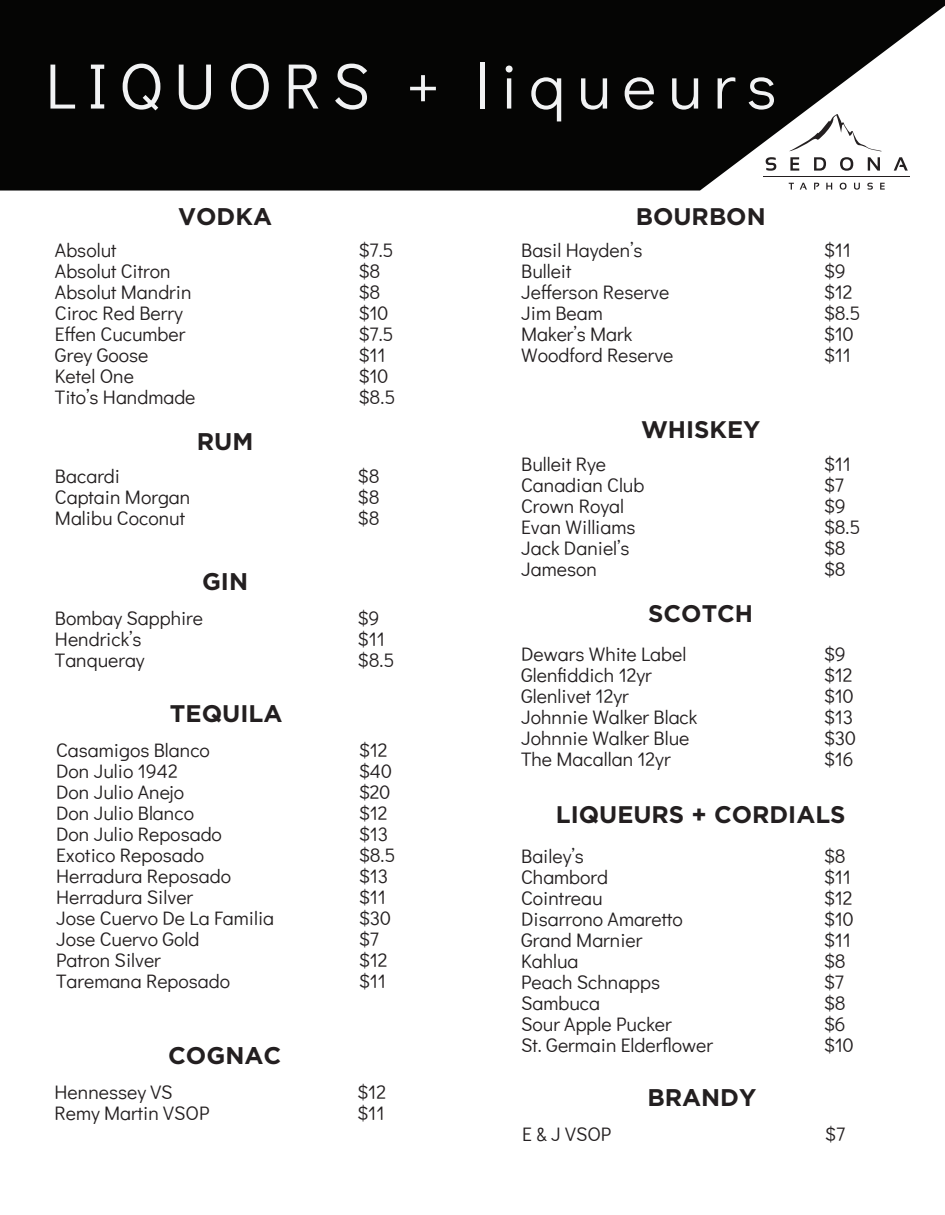
<style>
.page{position:relative;width:945px;height:1215px;background:#fff}
.page>*{position:absolute;margin:0;border:0;box-sizing:border-box;transform-origin:0 0}
.t1{font:64.5px "Didact Gothic";letter-spacing:.175em;color:#f2f3f4}
.t2{font:700 24.15px "Gotham";color:#231f20}
.t3{font:700 24px "Gotham";color:#231f20}
.t4{font:19.5px "Didact Gothic";color:#231f20}
.t5{font:19.35px "Didact Gothic";color:#231f20}
</style>
<div class="page">
<svg style="left:0;top:0;width:945px;height:191px;background:#1e1e1e"></svg>
<hr style="left:764px;top:176px;width:146px;height:1px;background:#231f20">
<svg style="left:789px;top:114px;width:93px;height:37px"></svg>
<svg style="left:766px;top:157px;width:10px;height:14px"></svg>
<svg style="left:790px;top:157px;width:9px;height:14px"></svg>
<svg style="left:814px;top:157px;width:12px;height:14px"></svg>
<svg style="left:840px;top:157px;width:13px;height:14px"></svg>
<svg style="left:868px;top:157px;width:12px;height:14px"></svg>
<svg style="left:894px;top:157px;width:14px;height:14px"></svg>
<svg style="left:789px;top:183px;width:5px;height:7px"></svg>
<svg style="left:800px;top:183px;width:7px;height:7px"></svg>
<svg style="left:814px;top:183px;width:5px;height:7px"></svg>
<svg style="left:826px;top:183px;width:6px;height:7px"></svg>
<svg style="left:840px;top:183px;width:7px;height:7px"></svg>
<svg style="left:854px;top:183px;width:6px;height:7px"></svg>
<svg style="left:867px;top:183px;width:6px;height:7px"></svg>
<svg style="left:880px;top:183px;width:5px;height:7px"></svg>
<h1 class="t1" style="left:45px;top:36px;width:733px">LIQUORS + liqueurs</h1>
<p class="t3" style="left:178px;top:201px;width:95px">VODKA</p>
<p class="t3" style="left:636px;top:201px;width:131px">BOURBON</p>
<p class="t4" style="left:55px;top:235px;width:63px">Absolut</p>
<p class="t4" style="left:358px;top:235px;width:37px">$7.5</p>
<p class="t4" style="left:55px;top:256px;width:117px">Absolut Citron</p>
<p class="t4" style="left:358px;top:256px;width:24px">$8</p>
<p class="t4" style="left:55px;top:277px;width:138px">Absolut Mandrin</p>
<p class="t4" style="left:358px;top:277px;width:24px">$8</p>
<p class="t4" style="left:55px;top:298px;width:129px">Ciroc Red Berry</p>
<p class="t4" style="left:358px;top:298px;width:32px">$10</p>
<p class="t4" style="left:55px;top:319px;width:132px">Effen Cucumber</p>
<p class="t4" style="left:358px;top:319px;width:37px">$7.5</p>
<p class="t4" style="left:55px;top:340px;width:95px">Grey Goose</p>
<p class="t4" style="left:358px;top:340px;width:29px">$11</p>
<p class="t4" style="left:55px;top:361px;width:81px">Ketel One</p>
<p class="t4" style="left:358px;top:361px;width:32px">$10</p>
<p class="t4" style="left:55px;top:382px;width:142px">Tito’s Handmade</p>
<p class="t4" style="left:358px;top:382px;width:39px">$8.5</p>
<p class="t2" style="left:197px;top:425px;width:58px">RUM</p>
<p class="t4" style="left:55px;top:461px;width:67px">Bacardi</p>
<p class="t4" style="left:357px;top:461px;width:24px">$8</p>
<p class="t4" style="left:55px;top:482px;width:137px">Captain Morgan</p>
<p class="t4" style="left:357px;top:482px;width:24px">$8</p>
<p class="t4" style="left:55px;top:503px;width:132px">Malibu Coconut</p>
<p class="t4" style="left:357px;top:503px;width:24px">$8</p>
<p class="t2" style="left:202px;top:565px;width:48px">GIN</p>
<p class="t4" style="left:55px;top:603px;width:150px">Bombay Sapphire</p>
<p class="t4" style="left:357px;top:603px;width:24px">$9</p>
<p class="t4" style="left:55px;top:624px;width:88px">Hendrick’s</p>
<p class="t4" style="left:357px;top:624px;width:29px">$11</p>
<p class="t4" style="left:55px;top:645px;width:91px">Tanqueray</p>
<p class="t4" style="left:357px;top:645px;width:39px">$8.5</p>
<p class="t3" style="left:170px;top:698px;width:114px">TEQUILA</p>
<p class="t5" style="left:56px;top:735px;width:155px">Casamigos Blanco</p>
<p class="t5" style="left:358px;top:735px;width:31px">$12</p>
<p class="t5" style="left:56px;top:756px;width:123px">Don Julio 1942</p>
<p class="t5" style="left:358px;top:756px;width:35px">$40</p>
<p class="t5" style="left:56px;top:777px;width:129px">Don Julio Anejo</p>
<p class="t5" style="left:358px;top:777px;width:34px">$20</p>
<p class="t5" style="left:56px;top:798px;width:139px">Don Julio Blanco</p>
<p class="t5" style="left:358px;top:798px;width:31px">$12</p>
<p class="t5" style="left:56px;top:819px;width:167px">Don Julio Reposado</p>
<p class="t5" style="left:358px;top:819px;width:31px">$13</p>
<p class="t5" style="left:56px;top:840px;width:149px">Exotico Reposado</p>
<p class="t5" style="left:358px;top:840px;width:39px">$8.5</p>
<p class="t5" style="left:56px;top:861px;width:176px">Herradura Reposado</p>
<p class="t5" style="left:358px;top:861px;width:31px">$13</p>
<p class="t5" style="left:56px;top:882px;width:139px">Herradura Silver</p>
<p class="t5" style="left:358px;top:882px;width:29px">$11</p>
<p class="t5" style="left:56px;top:903px;width:220px">Jose Cuervo De La Familia</p>
<p class="t5" style="left:358px;top:903px;width:34px">$30</p>
<p class="t5" style="left:56px;top:924px;width:145px">Jose Cuervo Gold</p>
<p class="t5" style="left:358px;top:924px;width:22px">$7</p>
<p class="t5" style="left:56px;top:945px;width:106px">Patron Silver</p>
<p class="t5" style="left:358px;top:945px;width:31px">$12</p>
<p class="t5" style="left:56px;top:966px;width:176px">Taremana Reposado</p>
<p class="t5" style="left:358px;top:966px;width:29px">$11</p>
<p class="t2" style="left:168px;top:1039px;width:115px">COGNAC</p>
<p class="t4" style="left:55px;top:1077px;width:120px">Hennessey VS</p>
<p class="t4" style="left:357px;top:1077px;width:31px">$12</p>
<p class="t4" style="left:55px;top:1098px;width:156px">Remy Martin VSOP</p>
<p class="t4" style="left:357px;top:1098px;width:29px">$11</p>
<p class="t4" style="left:521px;top:235px;width:123px">Basil Hayden’s</p>
<p class="t4" style="left:823px;top:235px;width:29px">$11</p>
<p class="t4" style="left:521px;top:256px;width:52px">Bulleit</p>
<p class="t4" style="left:823px;top:256px;width:24px">$9</p>
<p class="t4" style="left:521px;top:277px;width:150px">Jefferson Reserve</p>
<p class="t4" style="left:823px;top:277px;width:31px">$12</p>
<p class="t4" style="left:521px;top:298px;width:83px">Jim Beam</p>
<p class="t4" style="left:823px;top:298px;width:39px">$8.5</p>
<p class="t4" style="left:521px;top:319px;width:113px">Maker’s Mark</p>
<p class="t4" style="left:823px;top:319px;width:32px">$10</p>
<p class="t4" style="left:521px;top:340px;width:154px">Woodford Reserve</p>
<p class="t4" style="left:823px;top:340px;width:29px">$11</p>
<p class="t3" style="left:641px;top:414px;width:121px">WHISKEY</p>
<p class="t4" style="left:521px;top:449px;width:87px">Bulleit Rye</p>
<p class="t4" style="left:823px;top:449px;width:29px">$11</p>
<p class="t4" style="left:521px;top:470px;width:125px">Canadian Club</p>
<p class="t4" style="left:823px;top:470px;width:22px">$7</p>
<p class="t4" style="left:521px;top:491px;width:104px">Crown Royal</p>
<p class="t4" style="left:823px;top:491px;width:24px">$9</p>
<p class="t4" style="left:521px;top:512px;width:116px">Evan Williams</p>
<p class="t4" style="left:823px;top:512px;width:39px">$8.5</p>
<p class="t4" style="left:521px;top:533px;width:110px">Jack Daniel’s</p>
<p class="t4" style="left:823px;top:533px;width:24px">$8</p>
<p class="t4" style="left:521px;top:554px;width:77px">Jameson</p>
<p class="t4" style="left:823px;top:554px;width:24px">$8</p>
<p class="t3" style="left:648px;top:598px;width:106px">SCOTCH</p>
<p class="t4" style="left:521px;top:639px;width:167px">Dewars White Label</p>
<p class="t4" style="left:823px;top:639px;width:24px">$9</p>
<p class="t4" style="left:521px;top:660px;width:132px">Glenfiddich 12yr</p>
<p class="t4" style="left:823px;top:660px;width:31px">$12</p>
<p class="t4" style="left:521px;top:681px;width:109px">Glenlivet 12yr</p>
<p class="t4" style="left:823px;top:681px;width:32px">$10</p>
<p class="t4" style="left:521px;top:702px;width:178px">Johnnie Walker Black</p>
<p class="t4" style="left:823px;top:702px;width:31px">$13</p>
<p class="t4" style="left:521px;top:723px;width:170px">Johnnie Walker Blue</p>
<p class="t4" style="left:823px;top:723px;width:34px">$30</p>
<p class="t4" style="left:521px;top:744px;width:151px">The Macallan 12yr</p>
<p class="t4" style="left:823px;top:744px;width:32px">$16</p>
<p class="t3" style="left:556px;top:798px;width:291px">LIQUEURS + CORDIALS</p>
<p class="t4" style="left:521px;top:841px;width:64px">Bailey’s</p>
<p class="t4" style="left:823px;top:841px;width:24px">$8</p>
<p class="t4" style="left:521px;top:862px;width:89px">Chambord</p>
<p class="t4" style="left:823px;top:862px;width:29px">$11</p>
<p class="t4" style="left:521px;top:883px;width:83px">Cointreau</p>
<p class="t4" style="left:823px;top:883px;width:31px">$12</p>
<p class="t4" style="left:521px;top:904px;width:163px">Disarrono Amaretto</p>
<p class="t4" style="left:823px;top:904px;width:32px">$10</p>
<p class="t4" style="left:521px;top:925px;width:123px">Grand Marnier</p>
<p class="t4" style="left:823px;top:925px;width:29px">$11</p>
<p class="t4" style="left:521px;top:946px;width:59px">Kahlua</p>
<p class="t4" style="left:823px;top:946px;width:24px">$8</p>
<p class="t4" style="left:521px;top:967px;width:141px">Peach Schnapps</p>
<p class="t4" style="left:823px;top:967px;width:22px">$7</p>
<p class="t4" style="left:521px;top:988px;width:80px">Sambuca</p>
<p class="t4" style="left:823px;top:988px;width:24px">$8</p>
<p class="t4" style="left:521px;top:1009px;width:152px">Sour Apple Pucker</p>
<p class="t4" style="left:823px;top:1009px;width:24px">$6</p>
<p class="t4" style="left:521px;top:1030px;width:193px">St. Germain Elderflower</p>
<p class="t4" style="left:823px;top:1030px;width:32px">$10</p>
<p class="t2" style="left:647px;top:1082px;width:111px">BRANDY</p>
<p class="t4" style="left:522px;top:1119px;width:91px">E &amp; J VSOP</p>
<p class="t4" style="left:825px;top:1119px;width:22px">$7</p>
</div>
